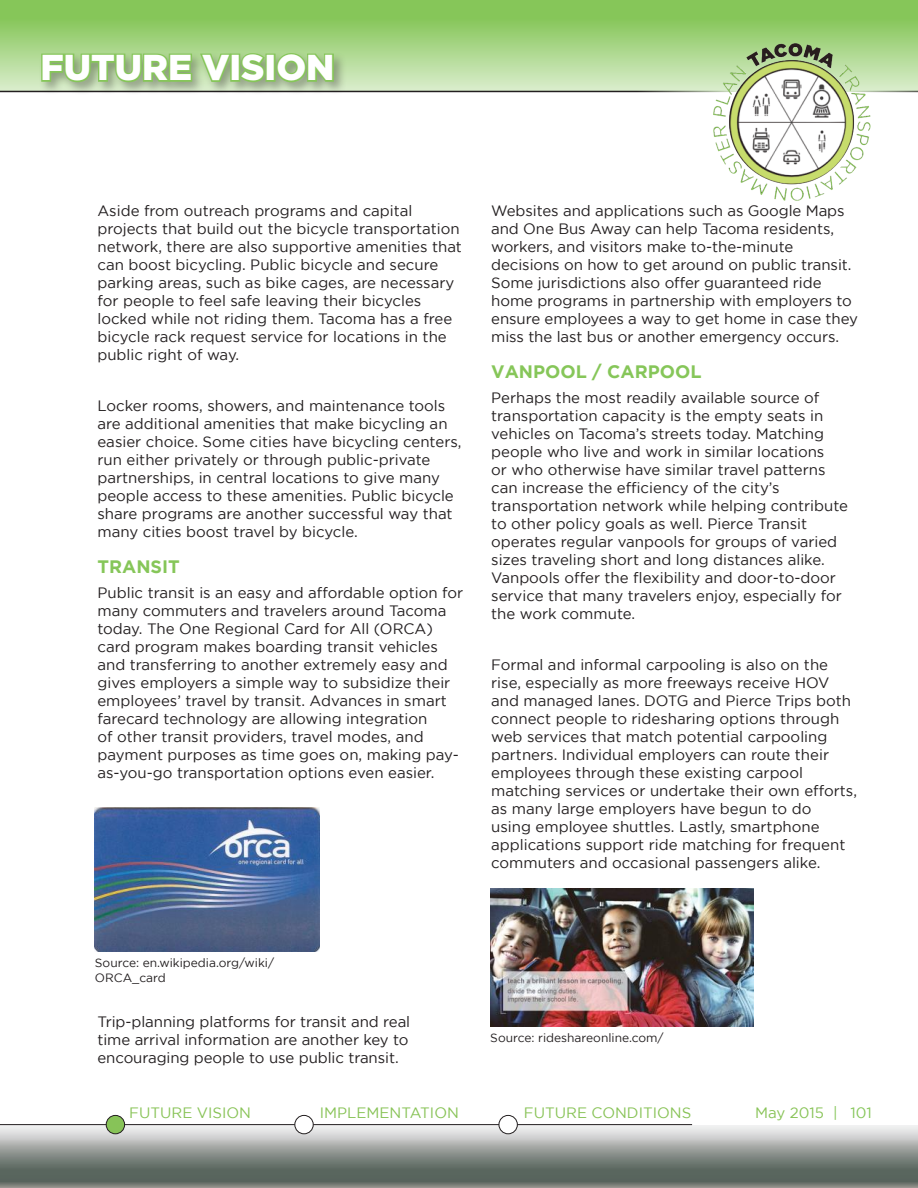
<style>
.page{position:relative;width:918px;height:1188px;background:#fff}
.page>*{position:absolute;margin:0;border:0;box-sizing:border-box;transform-origin:0 0}
.t1{font:900 36px "Gotham";color:#fff}
.t2{font:700 18px "Gotham";color:#86c659}
.t3{font:15px/18px "Gotham";color:#231f20}
.t4{font:15px "Gotham";color:#88c357}
.t5{font:15px "Gotham";color:#86c65a}
.t6{font:12px/14.4px "Gotham";color:#231f20}
.s1{color:#86c65a}
</style>
<div class="page">
<svg style="left:0;top:0;width:918px;height:91px"></svg>
<div style="left:0;top:1125px;width:918px;height:63px;background:#231f20;opacity:.25"></div>
<hr style="left:0;top:91px;width:918px;height:1px;background:#231f20">
<img style="left:701px;top:35px;width:180px;height:166px">
<div style="left:38px;top:51px;width:309px;height:44px;background:#231f20;opacity:.35"></div>
<svg style="left:40px;top:52px;width:227px;height:32px"></svg>
<div style="left:266px;top:54px;width:10px;height:28px;border:3px solid #86c659"></div>
<svg style="left:275px;top:52px;width:60px;height:32px"></svg>
<hr style="left:0;top:1124px;width:692px;height:1px;background:#231f20">
<div style="left:106px;top:1115px;width:19px;height:19px;background:#87c358;border-radius:50%"></div>
<div style="left:106px;top:1115px;width:19px;height:19px;border:1px solid #231f20;border-radius:50%"></div>
<div style="left:295px;top:1115px;width:18px;height:19px;background:#fff;border-radius:50%"></div>
<div style="left:294px;top:1115px;width:20px;height:19px;border:1px solid #231f20;border-radius:50%"></div>
<div style="left:499px;top:1115px;width:18px;height:19px;background:#fff;border-radius:50%"></div>
<div style="left:499px;top:1115px;width:19px;height:19px;border:1px solid #231f20;border-radius:50%"></div>
<img style="left:95px;top:807px;width:225px;height:144px">
<img style="left:490px;top:888px;width:263px;height:139px">
<h1 class="t1" style="left:40px;top:47px;width:296px">FUTURE VISION</h1>
<p class="t3" style="left:97px;top:202px;width:366px">Aside from outreach programs and capital projects that build out the bicycle transportation network, there are also supportive amenities that can boost bicycling. Public bicycle and secure parking areas, such as bike cages, are necessary for people to feel safe leaving their bicycles locked while not riding them. Tacoma has a free bicycle rack request service for locations in the public right of way.</p>
<p class="t3" style="left:97px;top:397px;width:366px">Locker rooms, showers, and maintenance tools are additional amenities that make bicycling an easier choice. Some cities have bicycling centers, run either privately or through public-private partnerships, in central locations to give many people access to these amenities. Public bicycle share programs are another successful way that many cities boost travel by bicycle.</p>
<p class="t2" style="left:97px;top:556px;width:84px">TRANSIT</p>
<p class="t3" style="left:97px;top:583px;width:367px">Public transit is an easy and affordable option for many commuters and travelers around Tacoma today. The One Regional Card for All (ORCA) card program makes boarding transit vehicles and transferring to another extremely easy and gives employers a simple way to subsidize their employees’ travel by transit. Advances in smart farecard technology are allowing integration<br>of other transit providers, travel modes, and payment purposes as time goes on, making pay&shy;as-you-go transportation options even easier.</p>
<p class="t3" style="left:491px;top:202px;width:368px">Websites and applications such as Google Maps and One Bus Away can help Tacoma residents, workers, and visitors make to-the-minute decisions on how to get around on public transit.<br>Some jurisdictions also offer guaranteed ride home programs in partnership with employers to ensure employees a way to get home in case they miss the last bus or another emergency occurs.</p>
<p class="t2" style="left:491px;top:361px;width:212px">VANPOOL / CARPOOL</p>
<p class="t3" style="left:491px;top:388px;width:358px">Perhaps the most readily available source of transportation capacity is the empty seats in vehicles on Tacoma’s streets today. Matching people who live and work in similar locations<br>or who otherwise have similar travel patterns can increase the efficiency of the city’s transportation network while helping contribute to other policy goals as well. Pierce Transit operates regular vanpools for groups of varied sizes traveling short and long distances alike.<br>Vanpools offer the flexibility and door-to-door service that many travelers enjoy, especially for the work commute.</p>
<p class="t3" style="left:491px;top:655px;width:367px">Formal and informal carpooling is also on the rise, especially as more freeways receive HOV and managed lanes. DOTG and Pierce Trips both connect people to ridesharing options through web services that match potential carpooling partners. Individual employers can route their employees through these existing carpool matching services or undertake their own efforts, as many large employers have begun to do<br>using employee shuttles. Lastly, smartphone applications support ride matching for frequent commuters and occasional passengers alike.</p>
<p class="t6" style="left:95px;top:956px;width:181px">Source: en.wikipedia.org/wiki/<br>ORCA_card</p>
<p class="t3" style="left:97px;top:1012px;width:314px;text-align:justify">Trip-planning platforms for transit and real time arrival information are another key to encouraging people to use public transit.</p>
<p class="t6" style="left:490px;top:1031px;width:175px">Source: rideshareonline.com/</p>
<p class="t4" style="left:129px;top:1104px;width:123px">FUTURE VISION</p>
<p class="t4" style="left:320px;top:1104px;width:141px">IMPLEMENTATION</p>
<p class="t4" style="left:524px;top:1104px;width:169px">FUTURE CONDITIONS</p>
<p class="t4" style="left:755px;top:1104px;width:84px">May 2015 <span class="s1">|</span></p>
<p class="t5" style="left:850px;top:1104px;width:23px">101</p>
</div>
